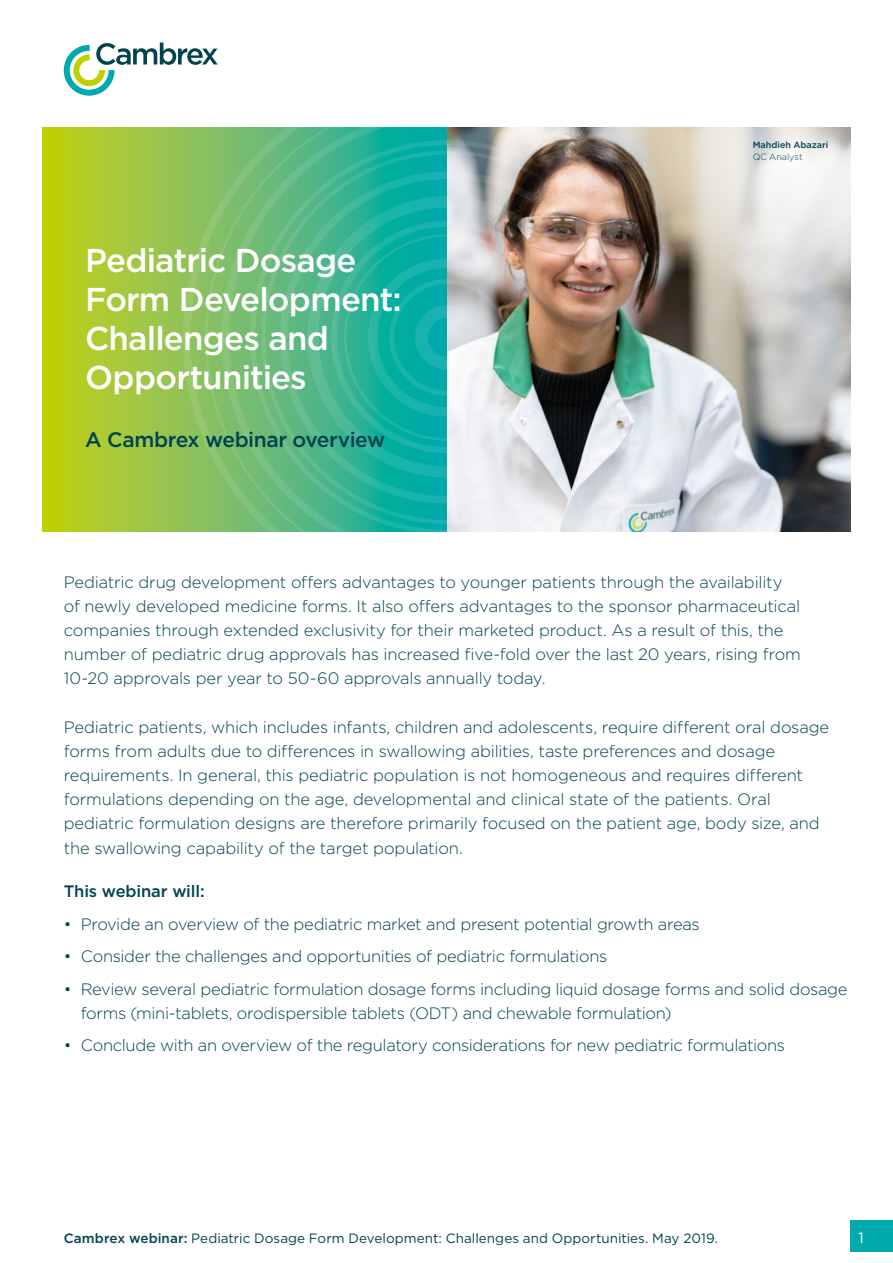
<style>
.page{position:relative;width:893px;height:1263px;background:#fff}
.page>*{position:absolute;margin:0;border:0;box-sizing:border-box;transform-origin:0 0}
.t1{font:500 33px/39px "Gotham";letter-spacing:-.025em;color:#fff}
.t2{font:500 21px "Gotham";letter-spacing:-.025em;color:#00434f}
.t3{font:300 16.5px/24px "Gotham";letter-spacing:-.015em;color:#00434f}
.t4{font:500 16.5px "Gotham";letter-spacing:-.01em;color:#00434f}
.t5{font:15px "Gotham";color:#fff}
.t6{font:13.5px "Gotham";color:#00434f}
.t7{font:500 9px "Gotham";letter-spacing:.005em;color:#00434f}
.t8{font:300 9px "Gotham";color:#00434f}
.s1{font-weight:500}
</style>
<div class="page">
<img style="left:680px;top:293px;width:170px;height:238px">
<svg style="left:680px;top:128px;width:170px;height:165px"></svg>
<div style="left:850px;top:1220px;width:43px;height:32px;background:#00a9ab"></div>
<svg style="left:43px;top:128px;width:136px;height:403px;background:#aac932"></svg>
<svg style="left:179px;top:128px;width:501px;height:403px;background:#9bb971"></svg>
<svg style="left:187px;top:128px;width:489px;height:403px;background:#a0b880"></svg>
<img style="left:197px;top:128px;width:470px;height:403px">
<img style="left:333px;top:228px;width:214px;height:223px">
<svg style="left:64px;top:43px;width:154px;height:53px"></svg>
<h1 class="t1" style="left:85px;top:240px;width:318px">Pediatric Dosage<br>Form Development:<br>Challenges and<br>Opportunities</h1>
<p class="t2" style="left:85px;top:427px;width:302px">A Cambrex webinar overview</p>
<p class="t7" style="left:753px;top:140px;width:77px">Mahdieh Abazari</p>
<p class="t8" style="left:753px;top:152px;width:51px">QC Analyst</p>
<p class="t3" style="left:64px;top:570px;width:739px">Pediatric drug development offers advantages to younger patients through the availability of newly developed medicine forms. It also offers advantages to the sponsor pharmaceutical companies through extended exclusivity for their marketed product. As a result of this, the number of pediatric drug approvals has increased five-fold over the last 20 years, rising from 10-20 approvals per year to 50-60 approvals annually today.</p>
<p class="t3" style="left:64px;top:715px;width:767px">Pediatric patients, which includes infants, children and adolescents, require different oral dosage forms from adults due to differences in swallowing abilities, taste preferences and dosage requirements. In general, this pediatric population is not homogeneous and requires different formulations depending on the age, developmental and clinical state of the patients. Oral pediatric formulation designs are therefore primarily focused on the patient age, body size, and the swallowing capability of the target population.</p>
<p class="t4" style="left:64px;top:882px;width:142px">This webinar will:</p>
<p class="t3" style="left:64px;top:911px;width:637px">• Provide an overview of the pediatric market and present potential growth areas</p>
<p class="t3" style="left:64px;top:944px;width:545px">• Consider the challenges and opportunities of pediatric formulations</p>
<p class="t3" style="left:81px;top:976px;width:768px;text-indent:-17px">• Review several pediatric formulation dosage forms including liquid dosage forms and solid dosage forms (mini-tablets, orodispersible tablets (ODT) and chewable formulation)</p>
<p class="t3" style="left:64px;top:1033px;width:723px">• Conclude with an overview of the regulatory considerations for new pediatric formulations</p>
<p class="t6" style="left:64px;top:1231px;width:656px"><span class="s1">Cambrex webinar:</span> Pediatric Dosage Form Development: Challenges and Opportunities. May 2019.</p>
<p class="t5" style="left:858px;top:1229px;width:7px">1</p>
</div>
